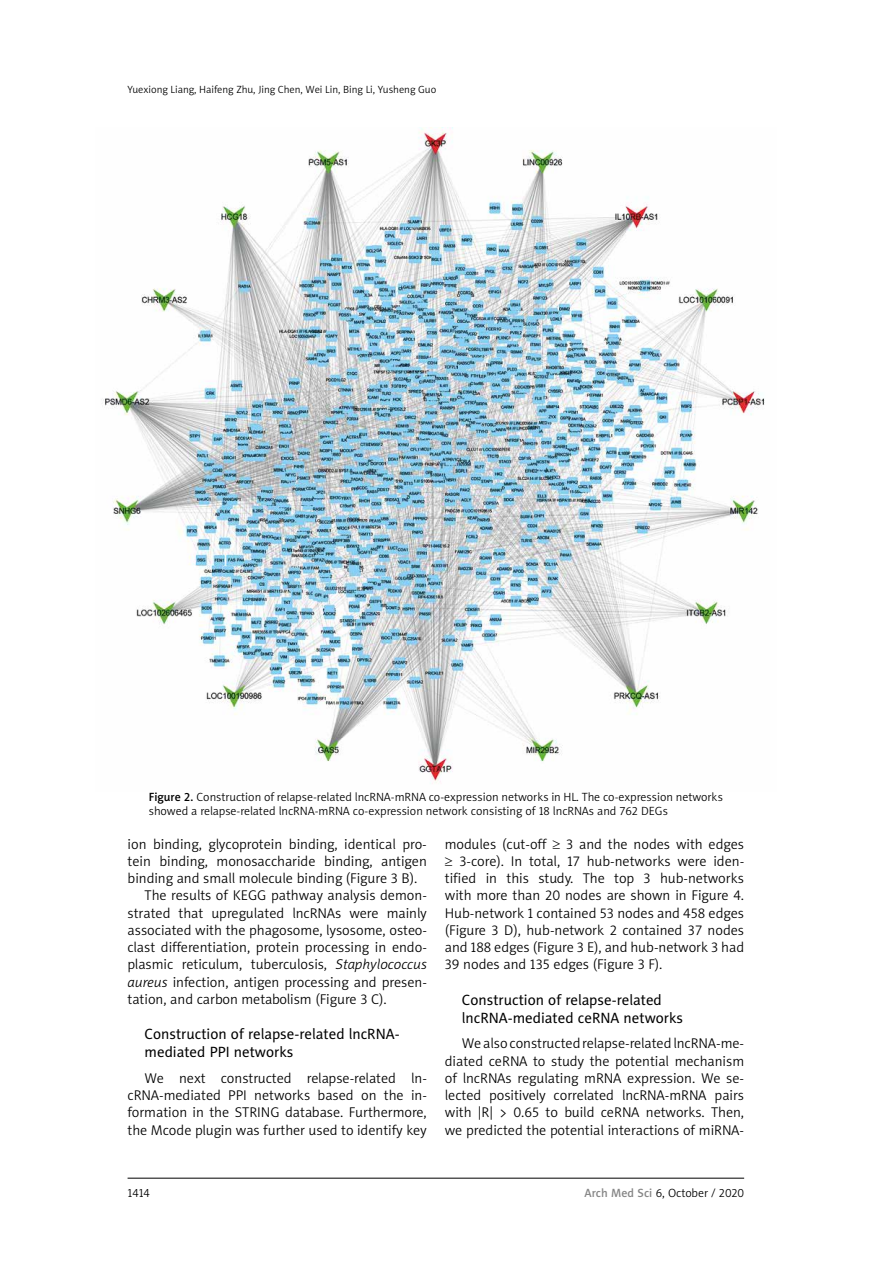
<style>
.page{position:relative;width:893px;height:1263px;background:#fff}
.page>*{position:absolute;margin:0;border:0;box-sizing:border-box;transform-origin:0 0}
.t1{font:15px/18px "Naomi Sans EFN";color:#000}
.t2{font:14.25px/17.2px "Naomi Sans EFN Light";color:#000;text-align:justify}
.t3{font:12px/14.4px "Naomi Sans EFN Light";color:#000}
.t4{font:10.5px "Naomi Sans EFN Light";color:#000}
.s1{font-family:"Naomi Sans EFN Medium"}
.s2{font-style:italic}
.s3{font-family:"Naomi Sans EFN Medium";color:#878787}
</style>
<div class="page">
<hr style="left:128px;top:1178px;width:616px;height:1px;background:#000">
<img style="left:103px;top:128px;width:662px;height:656px">
<p class="t4" style="left:128px;top:83px;width:310px">Yuexiong Liang, Haifeng Zhu, Jing Chen, Wei Lin, Bing Li, Yusheng Guo</p>
<p class="t3" style="left:149px;top:789px;width:576px"><span class="s1">Figure 2.</span> Construction of relapse-related lncRNA-mRNA co-expression networks in HL. The co-expression networks showed a relapse-related lncRNA-mRNA co-expression network consisting of 18 lncRNAs and 762 DEGs</p>
<p class="t2" style="left:128px;top:835px;width:301px">ion binding, glycoprotein binding, identical pro-</p>
<p class="t2" style="left:128px;top:852px;width:301px">tein binding, monosaccharide binding, antigen</p>
<p class="t2" style="left:128px;top:870px;width:291px">binding and small molecule binding (Figure 3 B).</p>
<p class="t2" style="left:145px;top:887px;width:284px">The results of KEGG pathway analysis demon-</p>
<p class="t2" style="left:128px;top:904px;width:301px">strated that upregulated lncRNAs were mainly</p>
<p class="t2" style="left:128px;top:921px;width:301px">associated with the phagosome, lysosome, osteo-</p>
<p class="t2" style="left:128px;top:939px;width:301px">clast differentiation, protein processing in endo-</p>
<p class="t2" style="left:128px;top:956px;width:301px">plasmic reticulum, tuberculosis, <span class="s2">Staphylococcus</span></p>
<p class="t2" style="left:128px;top:973px;width:301px"><span class="s2">aureus</span> infection, antigen processing and presen-</p>
<p class="t2" style="left:128px;top:990px;width:261px">tation, and carbon metabolism (Figure 3 C).</p>
<p class="t1" style="left:145px;top:1025px;width:257px">Construction of relapse-related lncRNA&shy;mediated PPI networks</p>
<p class="t2" style="left:128px;top:1069px;width:301px;text-indent:17px">We next constructed relapse-related ln&shy;cRNA-mediated PPI networks based on the in&shy;formation in the STRING database. Furthermore, the Mcode plugin was further used to identify key</p>
<p class="t2" style="left:445px;top:835px;width:301px">modules (cut-off ≥ 3 and the nodes with edges ≥ 3-core). In total, 17 hub-networks were iden&shy;tified in this study. The top 3 hub-networks with more than 20 nodes are shown in Figure 4.<br>Hub-network 1 contained 53 nodes and 458 edges (Figure 3 D), hub-network 2 contained 37 nodes and 188 edges (Figure 3 E), and hub-network 3 had 39 nodes and 135 edges (Figure 3 F).</p>
<p class="t1" style="left:462px;top:990px;width:223px">Construction of relapse-related lncRNA-mediated ceRNA networks</p>
<p class="t2" style="left:445px;top:1035px;width:301px;text-indent:17px">We also constructed relapse-related lncRNA-me&shy;diated ceRNA to study the potential mechanism of lncRNAs regulating mRNA expression. We se&shy;lected positively correlated lncRNA-mRNA pairs with |R| &gt; 0.65 to build ceRNA networks. Then, we predicted the potential interactions of miRNA-</p>
<p class="t3" style="left:128px;top:1186px;width:24px">1414</p>
<p class="t3" style="left:584px;top:1186px;width:161px"><span class="s3">Arch Med Sci</span> 6, October / 2020</p>
</div>
